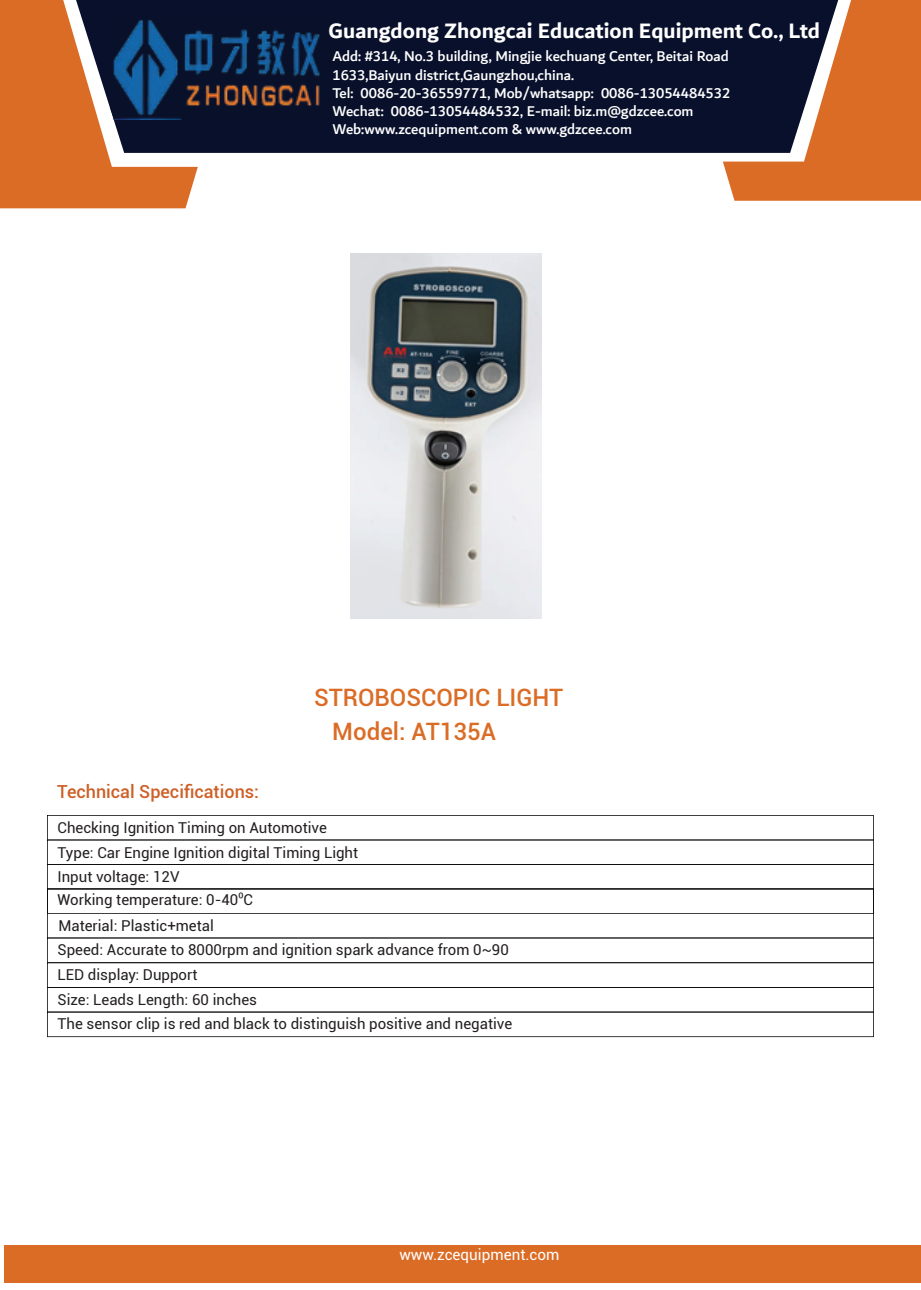
<style>
.page{position:relative;width:921px;height:1290px;background:#fff}
.page>*{position:absolute;margin:0;border:0;box-sizing:border-box;transform-origin:0 0}
.t1{font:500 24px/34px "Roboto";color:#db6c26}
.t2{font:700 22.5px "Dubai";color:#fff}
.t3{font:500 18px "Roboto";color:#ce6027}
.t4{font:500 15.3px/18.3px "Dubai";color:#fff}
.t5{font:15.3px "Roboto";color:#fff}
.t6{font:15px/24.6px "Roboto";color:#231f20}
.s1{font-family:"Myriad Pro"}
</style>
<div class="page">
<div style="left:723px;top:0;width:197px;height:201px;background:#db6c26"></div>
<div style="left:198px;top:0;width:639px;height:153px;background:#09102b"></div>
<svg style="left:0;top:0;width:198px;height:208px;background:#b86b3f"></svg>
<img style="left:110px;top:18px;width:241px;height:102px">
<svg style="left:47px;top:815px;width:826px;height:222px"></svg>
<img style="left:350px;top:253px;width:191px;height:366px">
<div style="left:4px;top:1244px;width:916px;height:38px;background:#db6c26"></div>
<h2 class="t2" style="left:328px;top:17px;width:492px">Guangdong Zhongcai Education Equipment Co., Ltd</h2>
<p class="t4" style="left:332px;top:47px;width:399px">Add: #314, No.3 building, Mingjie kechuang Center, Beitai Road 1633,Baiyun district,Gaungzhou,china.<br>Tel: 0086-20-36559771, Mob/whatsapp: 0086-13054484532<br>Wechat: 0086-13054484532, E-mail: biz.m@gdzcee.com Web:www.zcequipment.com &amp; www.gdzcee.com</p>
<p class="t3" style="left:57px;top:779px;width:203px">Technical Specifications:</p>
<h1 class="t1" style="left:332px;top:679px;width:232px;text-indent:-18px">STROBOSCOPIC LIGHT<br>Model: AT135A</h1>
<p class="t6" style="left:57px;top:814px;width:302px">Checking Ignition Timing on Automotive<br>Type: Car Engine Ignition digital Timing Light</p>
<p class="t6" style="left:57px;top:865px;width:197px;line-height:22.6px">Input voltage: 12V<br>Working temperature: 0-40<span class="s1">0</span>C</p>
<p class="t6" style="left:57px;top:937px;width:452px">Speed: Accurate to 8000rpm and ignition spark advance from 0~90</p>
<p class="t6" style="left:58px;top:912px;width:157px">Material: Plastic+metal</p>
<p class="t6" style="left:57px;top:962px;width:201px">LED display: Dupport<br>Size: Leads Length: 60 inches</p>
<p class="t6" style="left:57px;top:1011px;width:456px">The sensor clip is red and black to distinguish positive and negative</p>
<p class="t5" style="left:399px;top:1244px;width:162px">www.zcequipment.com</p>
</div>
